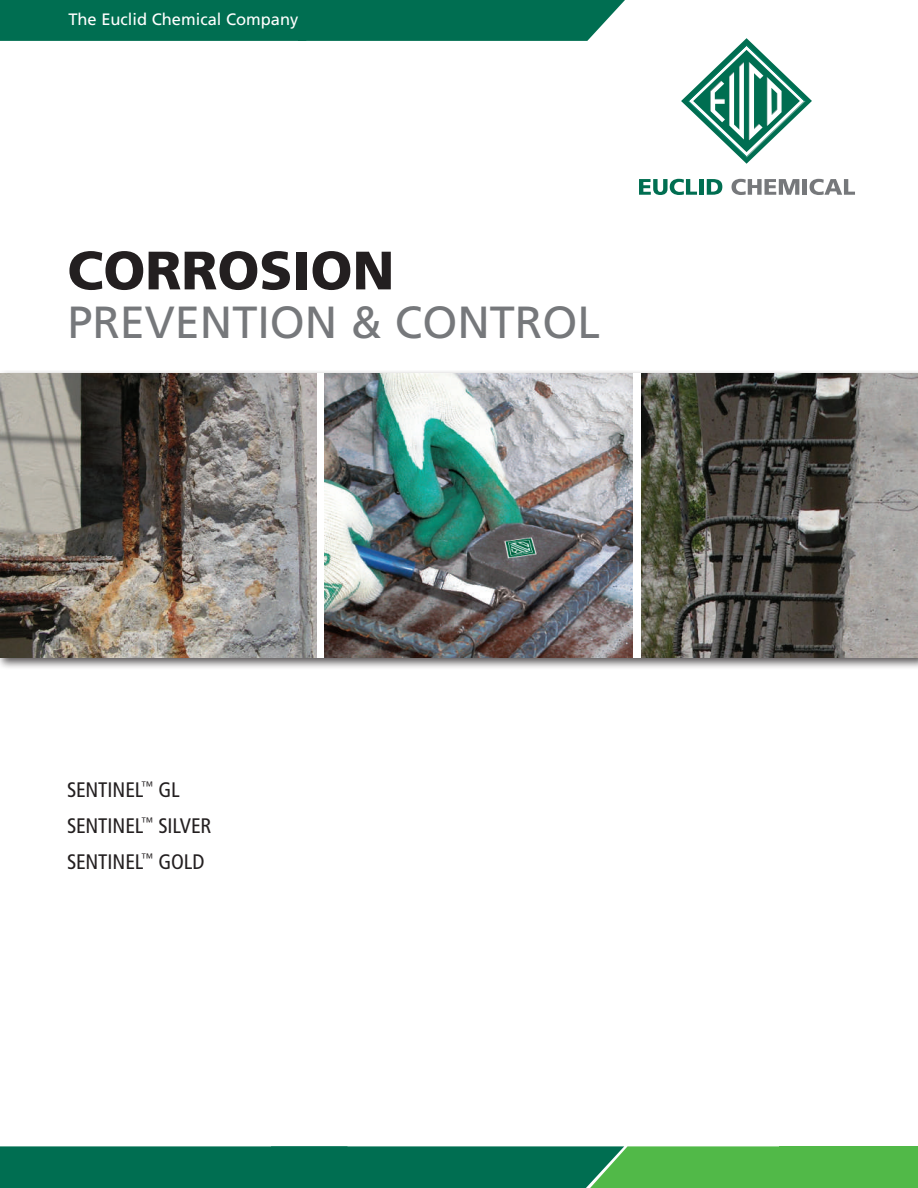
<style>
.page{position:relative;width:918px;height:1188px;background:#fff}
.page>*{position:absolute;margin:0;border:0;box-sizing:border-box;transform-origin:0 0}
.t1{font:900 54px "Frutiger LT Std";color:#231f20}
.t2{font:45px "Frutiger LT Std";color:#76787b}
.t3{font:condensed 21px/36px "Frutiger LT Std";letter-spacing:-.005em;color:#231f20}
.t4{font:16.5px "Frutiger LT Std";color:#fff}
</style>
<div class="page">
<div style="left:0;top:370px;width:918px;height:300px;background:#231f20;opacity:.75"></div>
<img style="left:1px;top:373px;width:316px;height:284px">
<img style="left:324px;top:373px;width:308px;height:284px">
<img style="left:641px;top:373px;width:277px;height:284px">
<div style="left:0;top:0;width:625px;height:41px;background:#006e51"></div>
<svg style="left:681px;top:38px;width:131px;height:126px"></svg>
<svg style="left:639px;top:179px;width:58px;height:16px"></svg>
<div style="left:699px;top:179px;width:5px;height:16px;background:#006e51"></div>
<svg style="left:707px;top:179px;width:15px;height:16px"></svg>
<svg style="left:732px;top:179px;width:67px;height:16px"></svg>
<hr style="left:803px;top:179px;width:4px;height:16px;background:#76787b">
<svg style="left:810px;top:179px;width:45px;height:16px"></svg>
<svg style="left:0;top:1146px;width:780px;height:42px;background:#158051"></svg>
<div style="left:780px;top:1146px;width:138px;height:42px;background:#51b948"></div>
<p class="t4" style="left:68px;top:10px;width:232px">The Euclid Chemical Company</p>
<h1 class="t1" style="left:67px;top:238px;width:329px">CORROSION</h1>
<h2 class="t2" style="left:67px;top:296px;width:534px">PREVENTION &amp; CONTROL</h2>
<p class="t3" style="left:67px;top:772px;width:146px">SENTINEL<sup>™</sup> GL<br>SENTINEL<sup>™</sup> SILVER<br>SENTINEL<sup>™</sup> GOLD</p>
</div>
